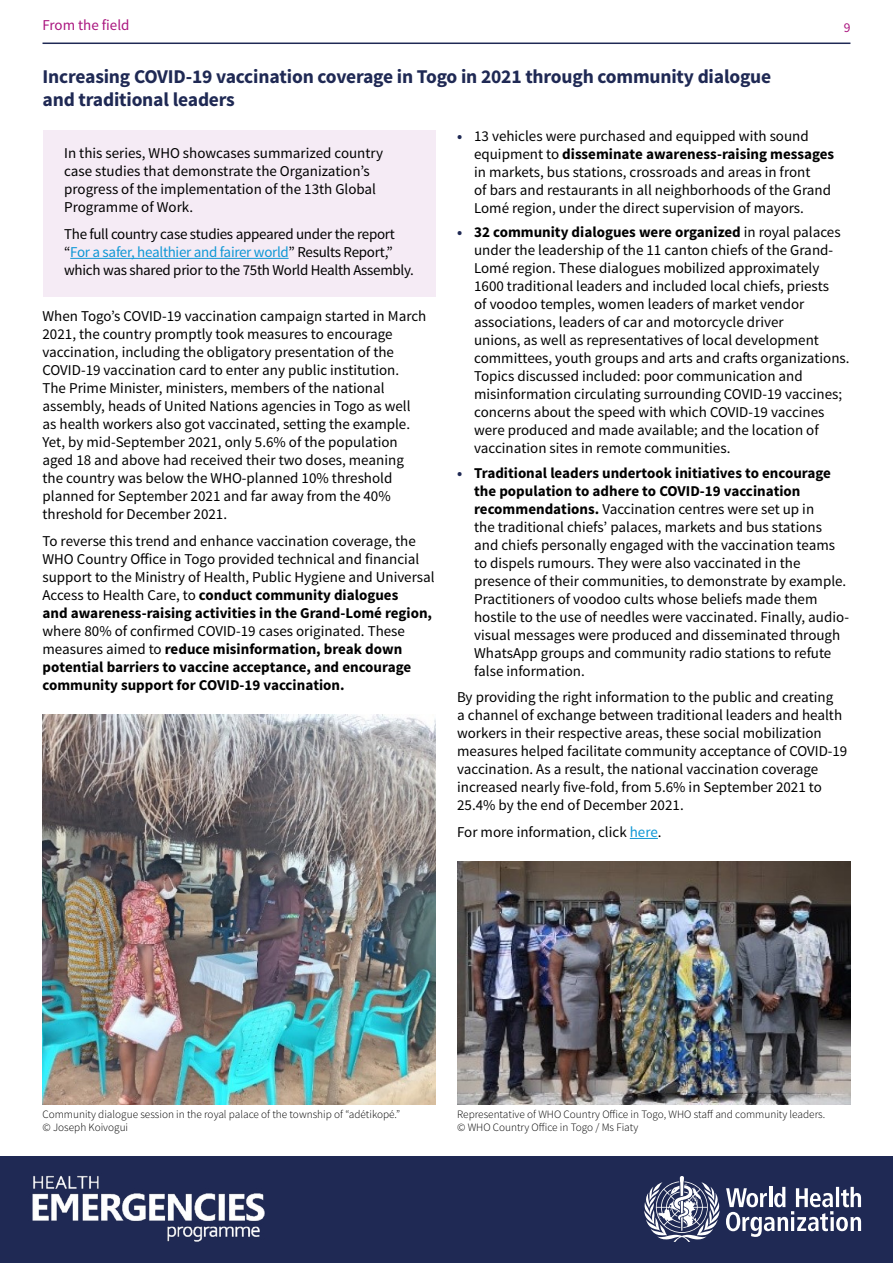
<style>
.page{position:relative;width:893px;height:1263px;background:#fff}
.page>*{position:absolute;margin:0;border:0;box-sizing:border-box;transform-origin:0 0}
.t1{font:700 19.5px/23.4px "Source Sans Pro";letter-spacing:-.01em;color:#1f2954}
.t2{font:15px/18px "Source Sans Pro";color:#000}
.t3{font:700 15px/18px "Source Sans Pro";color:#000}
.t4{font:15px/18px "Source Sans Pro";letter-spacing:-.02em;color:#000}
.t5{font:15px "Source Sans Pro";color:#aa157f}
.t6{font:13.5px "Source Sans Pro";color:#aa157f}
.t7{font:300 11.25px/13.5px "Source Sans Pro";color:#000}
.s1{color:#0e97d5}
.s2{font-weight:700}
.s3{font-weight:400}
.s4{font-weight:700;color:#1f2954}
</style>
<div class="page">
<div style="left:0;top:1157px;width:893px;height:106px;background:#1f2954"></div>
<img style="left:11px;top:1156px;width:275px;height:86px">
<svg style="left:644px;top:1176px;width:217px;height:66px"></svg>
<hr style="left:43px;top:43px;width:807px;height:1px;background:#1f2954">
<svg style="left:630px;top:838px;width:28px;height:1px"></svg>
<div style="left:43px;top:130px;width:392px;height:166px;background:#f5ebf5"></div>
<hr style="left:70px;top:258px;width:219px;height:1px;background:#0e97d5">
<img style="left:457px;top:862px;width:393px;height:243px">
<img style="left:43px;top:715px;width:393px;height:390px">
<p class="t5" style="left:43px;top:16px;width:89px">From the field</p>
<p class="t6" style="left:844px;top:19px;width:8px">9</p>
<h1 class="t1" style="left:43px;top:65px;width:730px">Increasing COVID-19 vaccination coverage in Togo in 2021 through community dialogue and traditional leaders</h1>
<p class="t2" style="left:64px;top:145px;width:320px">In this series, WHO showcases summarized country case studies that demonstrate the Organization’s progress of the implementation of the 13th Global Programme of Work.</p>
<p class="t4" style="left:64px;top:225px;width:351px">The full country case studies appeared under the report “<span class="s1">For a safer, healthier and fairer world</span>” Results Report,” which was shared prior to the 75th World Health Assembly.</p>
<p class="t2" style="left:43px;top:307px;width:385px">When Togo’s COVID-19 vaccination campaign started in March 2021, the country promptly took measures to encourage vaccination, including the obligatory presentation of the COVID-19 vaccination card to enter any public institution.<br>The Prime Minister, ministers, members of the national assembly, heads of United Nations agencies in Togo as well as health workers also got vaccinated, setting the example.<br>Yet, by mid-September 2021, only 5.6% of the population aged 18 and above had received their two doses, meaning the country was below the WHO-planned 10% threshold planned for September 2021 and far away from the 40% threshold for December 2021.</p>
<p class="t2" style="left:43px;top:532px;width:394px">To reverse this trend and enhance vaccination coverage, the WHO Country Office in Togo provided technical and financial support to the Ministry of Health, Public Hygiene and Universal Access to Health Care, to <span class="s2">conduct community dialogues<br>and awareness-raising activities in the Grand-Lomé region,</span></p>
<p class="t3" style="left:43px;top:622px;width:370px"><span class="s3">where 80% of confirmed COVID-19 cases originated. These measures aimed to</span> reduce misinformation, break down potential barriers to vaccine acceptance, and encourage community support for COVID-19 vaccination.</p>
<p class="t2" style="left:474px;top:127px;width:362px;text-indent:-17px"><span class="s4">•</span> 13 vehicles were purchased and equipped with sound equipment to <span class="s2">disseminate awareness-raising messages </span>in markets, bus stations, crossroads and areas in front<br>of bars and restaurants in all neighborhoods of the Grand Lomé region, under the direct supervision of mayors.</p>
<p class="t2" style="left:474px;top:224px;width:377px;text-indent:-17px"><span class="s4">•</span> <span class="s2">32 community dialogues were organized</span> in royal palaces under the leadership of the 11 canton chiefs of the Grand-Lomé region. These dialogues mobilized approximately 1600 traditional leaders and included local chiefs, priests<br>of voodoo temples, women leaders of market vendor associations, leaders of car and motorcycle driver<br>unions, as well as representatives of local development committees, youth groups and arts and crafts organizations.<br>Topics discussed included: poor communication and misinformation circulating surrounding COVID-19 vaccines; concerns about the speed with which COVID-19 vaccines were produced and made available; and the location of vaccination sites in remote communities.</p>
<p class="t2" style="left:474px;top:464px;width:376px;text-indent:-17px"><span class="s4">•</span> <span class="s2">Traditional leaders undertook initiatives to encourage the population to adhere to COVID-19 vaccination recommendations.</span> Vaccination centres were set up in<br>the traditional chiefs’ palaces, markets and bus stations and chiefs personally engaged with the vaccination teams to dispels rumours. They were also vaccinated in the presence of their communities, to demonstrate by example.<br>Practitioners of voodoo cults whose beliefs made them hostile to the use of needles were vaccinated. Finally, audio&shy;visual messages were produced and disseminated through WhatsApp groups and community radio stations to refute false information.</p>
<p class="t2" style="left:457px;top:689px;width:392px">By providing the right information to the public and creating<br>a channel of exchange between traditional leaders and health workers in their respective areas, these social mobilization measures helped facilitate community acceptance of COVID-19 vaccination. As a result, the national vaccination coverage increased nearly five-fold, from 5.6% in September 2021 to 25.4% by the end of December 2021.</p>
<p class="t2" style="left:457px;top:823px;width:206px">For more information, click <span class="s1">here</span>.</p>
<p class="t7" style="left:43px;top:1107px;width:359px">Community dialogue session in the royal palace of the township of “adétikopé.” © Joseph Koivogui</p>
<p class="t7" style="left:457px;top:1107px;width:370px">Representative of WHO Country Office in Togo, WHO staff and community leaders. © WHO Country Office in Togo / Ms Fiaty</p>
</div>
